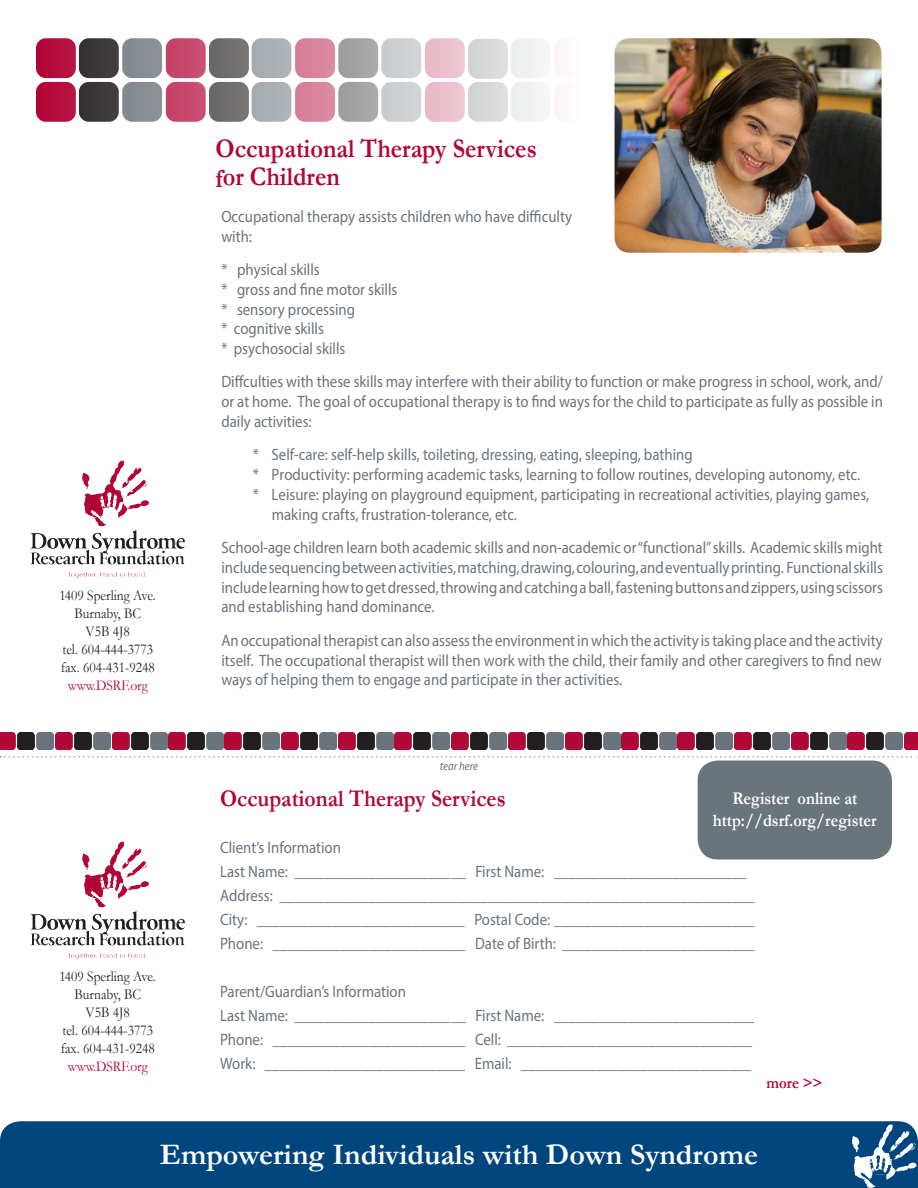
<style>
.page{position:relative;width:918px;height:1188px;background:#fff}
.page>*{position:absolute;margin:0;border:0;box-sizing:border-box;transform-origin:0 0}
.t1{font:700 30px "Garamond";color:#fff}
.Heading{font:700 27px/28.5px "Garamond";color:#b30437;scale:.9 1}
.t2{font:700 24px "Garamond";color:#b30437;scale:.9 1}
.t3{font:700 18px/21.6px "Garamond";color:#fff;text-align:center;scale:.9 1}
.Copy{font:16.5px/19.8px "Myriad Pro";color:#6a747b;text-align:justify;scale:.9 1}
.t4{font:700 16.5px "Garamond";color:#b30437;scale:.9 1}
.t5{font:15px "Garamond";color:#231f20;scale:.9 1}
.t6{font:15px "Garamond";color:#b30437;scale:.9 1}
.t7{font:italic 12px "Myriad Pro";color:#6a747b;scale:.9 1}
</style>
<div class="page">
<svg style="left:0;top:756px;width:918px;height:2px"></svg>
<div style="left:511px;top:82px;width:40px;height:40px;background:#f1f2f3;border-radius:10px"></div>
<div style="left:425px;top:82px;width:40px;height:40px;background:#ecc0cd;border-radius:10px"></div>
<div style="left:468px;top:82px;width:40px;height:40px;background:#d9d8d8;border-radius:10px"></div>
<div style="left:381px;top:82px;width:40px;height:40px;background:#cdd0d3;border-radius:10px"></div>
<div style="left:295px;top:82px;width:40px;height:40px;background:#da849d;border-radius:10px"></div>
<div style="left:338px;top:82px;width:40px;height:40px;background:#a5a3a4;border-radius:10px"></div>
<div style="left:252px;top:82px;width:39px;height:40px;background:#a9afb3;border-radius:10px"></div>
<div style="left:209px;top:82px;width:40px;height:40px;background:#706e6e;border-radius:10px"></div>
<div style="left:511px;top:38px;width:40px;height:40px;background:#f1f2f3;border-radius:10px"></div>
<div style="left:425px;top:38px;width:40px;height:40px;background:#ecc0cd;border-radius:10px"></div>
<div style="left:468px;top:39px;width:40px;height:40px;background:#d9d8d8;border-radius:10px"></div>
<div style="left:381px;top:38px;width:40px;height:40px;background:#cdd0d3;border-radius:10px"></div>
<div style="left:295px;top:38px;width:40px;height:40px;background:#da849d;border-radius:10px"></div>
<div style="left:338px;top:38px;width:40px;height:40px;background:#a5a3a4;border-radius:10px"></div>
<div style="left:252px;top:38px;width:39px;height:40px;background:#a9afb3;border-radius:10px"></div>
<div style="left:209px;top:38px;width:40px;height:40px;background:#706e6e;border-radius:10px"></div>
<div style="left:166px;top:82px;width:40px;height:40px;background:#c7486d;border-radius:10px"></div>
<div style="left:122px;top:82px;width:40px;height:40px;background:#868e94;border-radius:10px"></div>
<div style="left:79px;top:82px;width:40px;height:40px;background:#3c3839;border-radius:10px"></div>
<div style="left:166px;top:38px;width:40px;height:40px;background:#c7486d;border-radius:10px"></div>
<div style="left:122px;top:38px;width:40px;height:40px;background:#868e94;border-radius:10px"></div>
<div style="left:79px;top:38px;width:40px;height:40px;background:#3c3839;border-radius:10px"></div>
<div style="left:36px;top:82px;width:40px;height:40px;background:#b50b3d;border-radius:10px"></div>
<div style="left:36px;top:38px;width:40px;height:40px;background:#b50b3d;border-radius:10px"></div>
<svg style="left:114px;top:460px;width:10px;height:12px"></svg>
<svg style="left:114px;top:841px;width:10px;height:12px"></svg>
<div style="left:0;top:1121px;width:918px;height:67px;background:#00467e"></div>
<svg style="left:852px;top:1124px;width:64px;height:64px"></svg>
<img style="left:854px;top:1168px;width:30px;height:7px">
<img style="left:0;top:732px;width:53px;height:18px">
<img style="left:339px;top:732px;width:167px;height:18px">
<img style="left:225px;top:732px;width:55px;height:18px">
<img style="left:678px;top:732px;width:55px;height:18px">
<img style="left:55px;top:732px;width:55px;height:18px">
<img style="left:508px;top:732px;width:55px;height:18px">
<img style="left:282px;top:732px;width:55px;height:18px">
<img style="left:735px;top:732px;width:55px;height:18px">
<img style="left:112px;top:732px;width:111px;height:18px">
<img style="left:565px;top:732px;width:111px;height:18px">
<img style="left:792px;top:732px;width:126px;height:18px">
<img style="left:615px;top:38px;width:267px;height:215px">
<div style="left:698px;top:760px;width:194px;height:100px;background:#6a747b;border-radius:20px"></div>
<p class="t5" style="left:60px;top:585px;width:109px">1409 Sperling Ave.</p>
<p class="t5" style="left:75px;top:603px;width:75px">Burnaby, BC</p>
<p class="t5" style="left:86px;top:621px;width:51px">V5B 4J8</p>
<p class="t5" style="left:62px;top:639px;width:102px">tel. 604-444-3773</p>
<p class="t5" style="left:61px;top:657px;width:106px">fax. 604-431-9248</p>
<p class="t6" style="left:68px;top:675px;width:91px">www.DSRF.org</p>
<p class="t5" style="left:60px;top:966px;width:109px">1409 Sperling Ave.</p>
<p class="t5" style="left:75px;top:984px;width:75px">Burnaby, BC</p>
<p class="t5" style="left:86px;top:1002px;width:51px">V5B 4J8</p>
<p class="t5" style="left:62px;top:1020px;width:102px">tel. 604-444-3773</p>
<p class="t5" style="left:61px;top:1038px;width:106px">fax. 604-431-9248</p>
<p class="t6" style="left:68px;top:1056px;width:91px">www.DSRF.org</p>
<p class="Heading" style="left:216px;top:134px;width:358px">Occupational Therapy Services for Children</p>
<p class="Copy" style="left:221px;top:206px;width:391px">Occupational therapy assists children who have difficulty with:</p>
<p class="Copy" style="left:221px;top:259px;width:197px;text-align:left">* physical skills<br>* gross and fine motor skills * sensory processing<br>* cognitive skills<br>* psychosocial skills</p>
<p class="Copy" style="left:221px;top:372px;width:737px">Diffculties with these skills may interfere with their ability to function or make progress in school, work, and/ or at home. The goal of occupational therapy is to find ways for the child to participate as fully as possible in daily activities:</p>
<p class="Copy" style="left:253px;top:445px;width:490px">* Self-care: self-help skills, toileting, dressing, eating, sleeping, bathing</p>
<p class="Copy" style="left:253px;top:465px;width:676px">* Productivity: performing academic tasks, learning to follow routines, developing autonomy, etc.</p>
<p class="Copy" style="left:253px;top:484px;width:686px">* Leisure: playing on playground equipment, participating in recreational activities, playing games,</p>
<p class="Copy" style="left:272px;top:504px;width:274px">making crafts, frustration-tolerance, etc.</p>
<p class="Copy" style="left:221px;top:537px;width:737px">School-age children learn both academic skills and non-academic or “functional” skills. Academic skills might include sequencing between activities, matching, drawing, colouring, and eventually printing. Functional skills include learning how to get dressed, throwing and catching a ball, fastening buttons and zippers, using scissors and establishing hand dominance.</p>
<p class="Copy" style="left:221px;top:630px;width:736px">An occupational therapist can also assess the environment in which the activity is taking place and the activity itself. The occupational therapist will then work with the child, their family and other caregivers to find new ways of helping them to engage and participate in ther activities.</p>
<p class="t7" style="left:440px;top:759px;width:44px">tear here</p>
<p class="t2" style="left:220px;top:782px;width:319px">Occupational Therapy Services</p>
<p class="Copy" style="left:220px;top:837px;width:136px">Client’s Information</p>
<p class="Copy" style="left:220px;top:861px;width:587px">Last Name: _______________________ First Name: __________________________</p>
<p class="Copy" style="left:220px;top:885px;width:595px">Address: ________________________________________________________________</p>
<p class="Copy" style="left:220px;top:909px;width:595px">City: ____________________________ Postal Code: ___________________________</p>
<p class="Copy" style="left:220px;top:933px;width:595px">Phone: __________________________ Date of Birth: __________________________</p>
<p class="Copy" style="left:220px;top:981px;width:208px">Parent/Guardian’s Information</p>
<p class="Copy" style="left:220px;top:1005px;width:595px">Last Name: _______________________ First Name: ___________________________</p>
<p class="Copy" style="left:220px;top:1029px;width:593px">Phone: __________________________ Cell: _________________________________</p>
<p class="Copy" style="left:220px;top:1053px;width:592px">Work: ___________________________ Email: _______________________________</p>
<p class="t3" style="left:713px;top:788px;width:184px">Register online at http://dsrf.org/register</p>
<p class="t4" style="left:766px;top:1071px;width:64px">more &gt;&gt;</p>
<p class="t1" style="left:160px;top:1135px;width:600px">Empowering Individuals with Down Syndrome</p>
</div>
